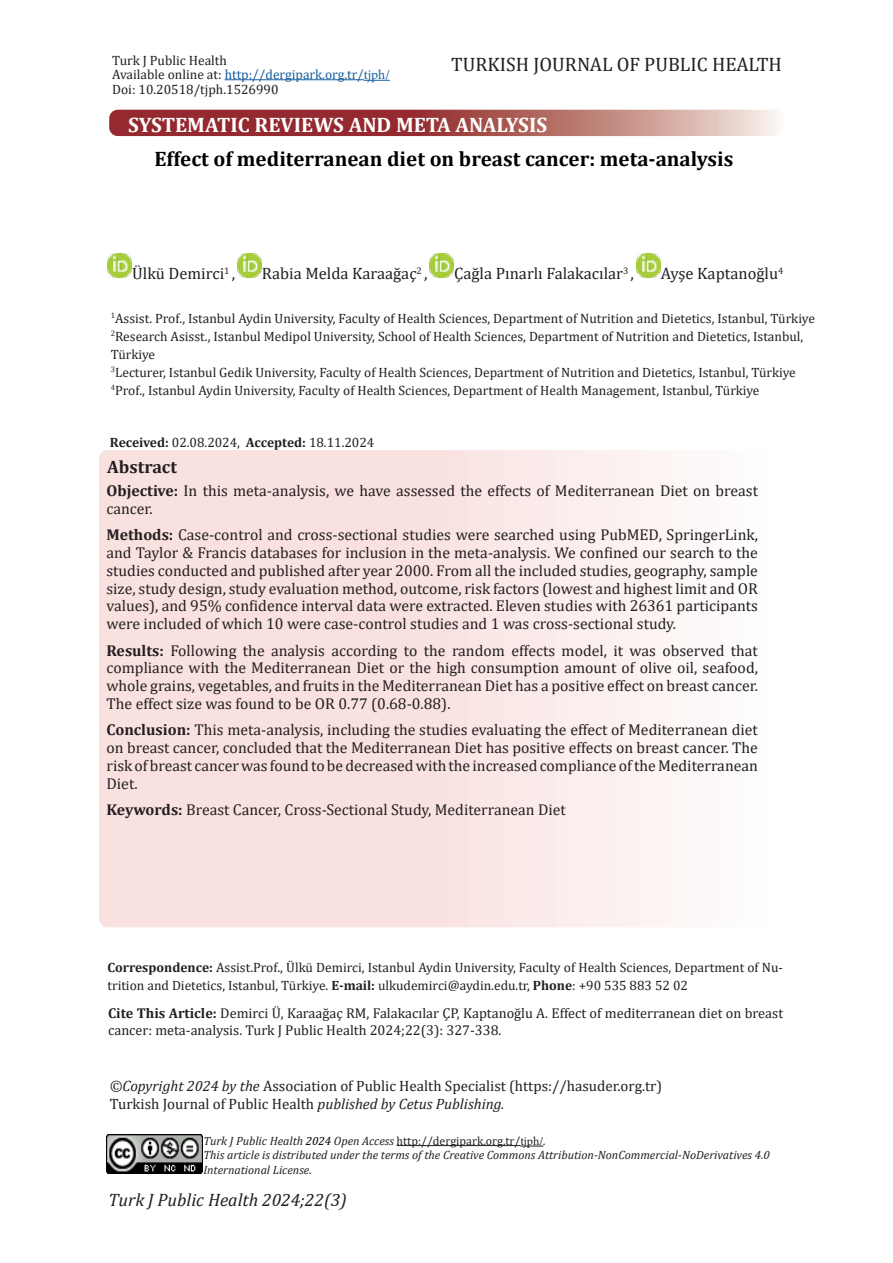
<style>
.page{position:relative;width:893px;height:1263px;background:#fff}
.page>*{position:absolute;margin:0;border:0;box-sizing:border-box;transform-origin:0 0}
.ANA_BAŞLIK{font:700 21px "Cambria";color:#000}
.t1{font:700 21px "Cambria";color:#fff}
.t2{font:19.5px "Cambria";color:#231f20}
.t3{font:italic 18px "Cambria";color:#231f20}
.Öz_Abstrack{font:700 18px "Cambria";color:#231f20}
.t4{font:16.5px "Cambria";color:#231f20}
.Öz_Abstrack_Metni{font:15.75px/17.7px "Cambria";color:#231f20;text-align:justify}
.t5{font:15px/18px "Cambria";color:#231f20}
.Nasıl_Atıf_Yapılmalı{font:14.25px/17.1px "Cambria";color:#231f20}
.Yazar_Bilgileri{font:13.5px/18px "Cambria";color:#231f20}
.Sorumlu_Yazar{font:13.5px/15.1px "Cambria";color:#231f20}
.Geliş_Kabul_Tarihi{font:13.5px "Cambria";color:#231f20}
.t6{font:italic 12px/14.4px "Cambria";color:#231f20}
.s1{color:#175d9e}
.s2{font-family:"Minion Pro";color:#175d9e}
.s3{font-weight:700}
.s4{font-style:italic}
.s5{color:#000}
.s6{font-style:normal}
.s7{font-family:"Minion Pro";font-style:normal}
</style>
<div class="page">
<svg style="left:109px;top:110px;width:675px;height:26px;background:#ad5d5c"></svg>
<hr style="left:225px;top:79px;width:139px;height:1px;background:#175d9e">
<svg style="left:364px;top:80px;width:26px;height:1px"></svg>
<hr style="left:397px;top:1145px;width:123px;height:1px;background:#231f20">
<svg style="left:520px;top:1146px;width:23px;height:1px"></svg>
<img style="left:106px;top:1135px;width:96px;height:38px">
<div style="left:99px;top:450px;width:675px;height:477px;background:linear-gradient(to right,#f8dad7,#fdf8f8);border-radius:9px"></div>
<img style="left:108px;top:254px;width:24px;height:24px">
<img style="left:237px;top:254px;width:24px;height:24px">
<img style="left:430px;top:254px;width:24px;height:24px">
<img style="left:636px;top:254px;width:24px;height:24px">
<p class="Sorumlu_Yazar" style="left:112px;top:53px;width:116px">Turk J Public Health</p>
<p class="Sorumlu_Yazar" style="left:112px;top:67px;width:279px">Available online at: <span class="s1">http://dergipark.org.tr/</span><span class="s2">tjph/<br></span>Doi: 10.20518/tjph.1526990</p>
<p class="t2" style="left:451px;top:53px;width:332px">TURKISH JOURNAL OF PUBLIC HEALTH</p>
<p class="t1" style="left:128px;top:110px;width:420px">SYSTEMATIC REVIEWS AND META ANALYSIS</p>
<p class="ANA_BAŞLIK" style="left:154px;top:144px;width:581px">Effect of mediterranean diet on breast cancer: meta-analysis</p>
<p class="t4" style="left:132px;top:264px;width:104px">Ülkü Demirci<sup>1</sup> ,</p>
<p class="t4" style="left:262px;top:264px;width:167px">Rabia Melda Karaağaç<sup>2</sup> ,</p>
<p class="t4" style="left:454px;top:264px;width:181px">Çağla Pınarlı Falakacılar<sup>3</sup> ,</p>
<p class="t4" style="left:661px;top:264px;width:124px">Ayşe Kaptanoğlu<sup>4</sup></p>
<p class="Yazar_Bilgileri" style="left:111px;top:309px;width:706px"><sup>1</sup>Assist. Prof., Istanbul Aydin University, Faculty of Health Sciences, Department of Nutrition and Dietetics, Istanbul, Türkiye</p>
<p class="Yazar_Bilgileri" style="left:111px;top:327px;width:694px"><sup>2</sup>Research Asisst., Istanbul Medipol University, School of Health Sciences, Department of Nutrition and Dietetics, Istanbul,<br>Türkiye</p>
<p class="Yazar_Bilgileri" style="left:111px;top:363px;width:686px"><sup>3</sup>Lecturer, Istanbul Gedik University, Faculty of Health Sciences, Department of Nutrition and Dietetics, Istanbul, Türkiye</p>
<p class="Yazar_Bilgileri" style="left:111px;top:381px;width:650px"><sup>4</sup>Prof., Istanbul Aydin University, Faculty of Health Sciences, Department of Health Management, Istanbul, Türkiye</p>
<p class="Geliş_Kabul_Tarihi" style="left:110px;top:434px;width:266px"><span class="s3">Received:</span> 02.08.2024, <span class="s3">Accepted:</span> 18.11.2024</p>
<p class="Öz_Abstrack" style="left:107px;top:454px;width:71px">Abstract</p>
<p class="Öz_Abstrack_Metni" style="left:106px;top:482px;width:653px"><span class="s3">Objective:</span> In this meta-analysis, we have assessed the effects of Mediterranean Diet on breast cancer.</p>
<p class="Öz_Abstrack_Metni" style="left:106px;top:526px;width:653px"><span class="s3">Methods:</span> Case-control and cross-sectional studies were searched using PubMED, SpringerLink, and Taylor &amp; Francis databases for inclusion in the meta-analysis. We confined our search to the studies conducted and published after year 2000. From all the included studies, geography, sample size, study design, study evaluation method, outcome, risk factors (lowest and highest limit and OR values), and 95% confidence interval data were extracted. Eleven studies with 26361 participants were included of which 10 were case-control studies and 1 was cross-sectional study.</p>
<p class="Öz_Abstrack_Metni" style="left:106px;top:641px;width:653px"><span class="s3">Results:</span> Following the analysis according to the random effects model, it was observed that compliance with the Mediterranean Diet or the high consumption amount of olive oil, seafood, whole grains, vegetables, and fruits in the Mediterranean Diet has a positive effect on breast cancer.<br>The effect size was found to be OR 0.77 (0.68-0.88).</p>
<p class="Öz_Abstrack_Metni" style="left:106px;top:721px;width:653px"><span class="s3">Conclusion:</span> This meta-analysis, including the studies evaluating the effect of Mediterranean diet on breast cancer, concluded that the Mediterranean Diet has positive effects on breast cancer. The risk of breast cancer was found to be decreased with the increased compliance of the Mediterranean Diet.</p>
<p class="Öz_Abstrack_Metni" style="left:106px;top:801px;width:461px"><span class="s3">Keywords:</span> Breast Cancer, Cross-Sectional Study, Mediterranean Diet</p>
<p class="Sorumlu_Yazar" style="left:108px;top:958px;width:677px;line-height:18px"><span class="s3">Correspondence:</span> Assist.Prof., Ülkü Demirci, Istanbul Aydin University, Faculty of Health Sciences, Department of Nu&shy;trition and Dietetics, Istanbul, Türkiye. <span class="s3">E-mail:</span> ulkudemirci@aydin.edu.tr, <span class="s3">Phone</span>: +90 535 883 52 02</p>
<p class="Nasıl_Atıf_Yapılmalı" style="left:108px;top:1004px;width:676px"><span class="s3">Cite This Article:</span> Demirci Ü, Karaağaç RM, Falakacılar ÇP, Kaptanoğlu A. Effect of mediterranean diet on breast cancer: meta-analysis. Turk J Public Health 2024;22(3): 327-338.</p>
<p class="t5" style="left:110px;top:1076px;width:554px"><span class="s4">©Copyright 2024 by the</span> Association of Public Health Specialist (https://hasuder.org.tr)<br>Turkish Journal of Public Health <span class="s4">published by Cetus Publishing.</span></p>
<p class="t6" style="left:203px;top:1133px;width:568px">Turk J Public Health <span class="s5">2024</span> Open Access <span class="s6">http://dergipark.org.tr/</span><span class="s7">tjph/</span>.<br>This article is distributed under the terms of the Creative Commons Attribution-NonCommercial-NoDerivatives 4.0<br>International License.</p>
<p class="t3" style="left:109px;top:1187px;width:240px">Turk J Public Health 2024;22(3)</p>
</div>
